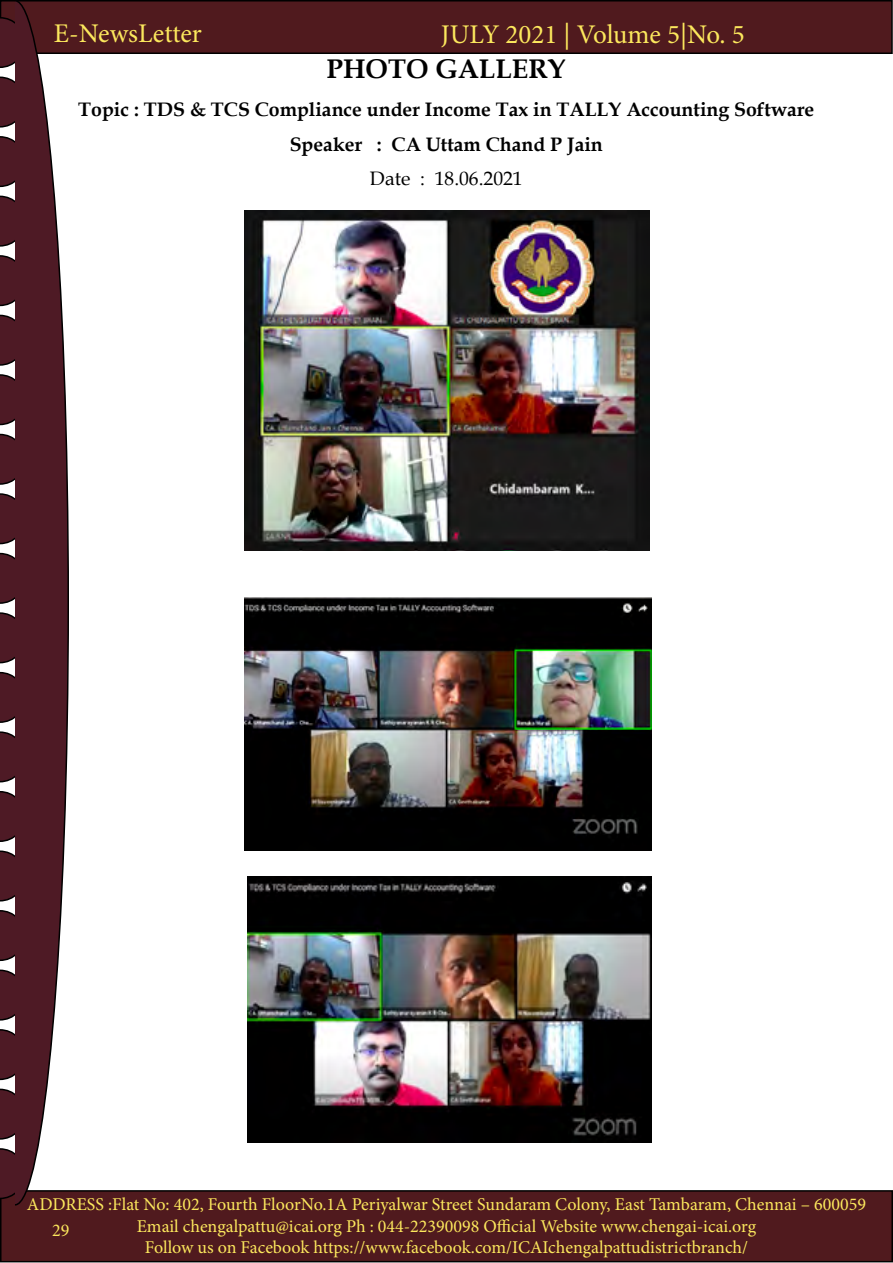
<style>
.page{position:relative;width:893px;height:1263px;background:#fff}
.page>*{position:absolute;margin:0;border:0;box-sizing:border-box;transform-origin:0 0}
.t1{font:27px "Minion Pro";color:#fce85d}
.t2{font:700 27px "Book Antiqua";color:#000}
.t3{font:700 19.5px/34.5px "Book Antiqua";color:#000;text-align:center}
.t4{font:19.5px "Book Antiqua";color:#000}
.t5{font:18px/21.6px "Minion Pro";color:#fce85d;text-align:center}
</style>
<div class="page">
<div style="left:1px;top:1px;width:891px;height:52px;background:#501a1e"></div>
<div style="left:0;top:0;width:893px;height:54px;border:2px solid #000"></div>
<div style="left:1px;top:1191px;width:891px;height:71px;background:#501a1e"></div>
<div style="left:0;top:1190px;width:893px;height:72px;border:2px solid #000"></div>
<svg style="left:0;top:77px;width:14px;height:51px"></svg>
<svg style="left:0;top:17px;width:14px;height:51px"></svg>
<svg style="left:0;top:136px;width:14px;height:51px"></svg>
<svg style="left:0;top:196px;width:14px;height:51px"></svg>
<svg style="left:0;top:255px;width:14px;height:51px"></svg>
<svg style="left:0;top:315px;width:14px;height:51px"></svg>
<svg style="left:0;top:374px;width:14px;height:51px"></svg>
<svg style="left:0;top:434px;width:14px;height:51px"></svg>
<svg style="left:0;top:493px;width:14px;height:51px"></svg>
<svg style="left:0;top:553px;width:14px;height:51px"></svg>
<svg style="left:0;top:612px;width:14px;height:51px"></svg>
<svg style="left:0;top:672px;width:14px;height:51px"></svg>
<svg style="left:0;top:731px;width:14px;height:51px"></svg>
<svg style="left:0;top:791px;width:14px;height:51px"></svg>
<svg style="left:0;top:850px;width:14px;height:51px"></svg>
<svg style="left:0;top:910px;width:14px;height:51px"></svg>
<svg style="left:0;top:969px;width:14px;height:51px"></svg>
<svg style="left:0;top:1029px;width:14px;height:51px"></svg>
<svg style="left:0;top:1089px;width:14px;height:51px"></svg>
<svg style="left:0;top:1148px;width:14px;height:51px"></svg>
<svg style="left:14px;top:0;width:56px;height:1206px"></svg>
<img style="left:244px;top:210px;width:405px;height:341px">
<img style="left:244px;top:598px;width:407px;height:252px">
<img style="left:248px;top:877px;width:403px;height:265px">
<h1 class="t1" style="left:54px;top:15px;width:150px">E-NewsLetter</h1>
<h1 class="t1" style="left:441px;top:16px;width:306px">JULY 2021 | Volume 5|No. 5</h1>
<h1 class="t2" style="left:327px;top:50px;width:241px">PHOTO GALLERY</h1>
<p class="t3" style="left:78px;top:92px;width:738px">Topic : TDS &amp; TCS Compliance under Income Tax in TALLY Accounting Software<br>Speaker : CA Uttam Chand P Jain</p>
<p class="t4" style="left:370px;top:165px;width:154px">Date : 18.06.2021</p>
<p class="t5" style="left:27px;top:1194px;width:840px">ADDRESS :Flat No: 402, Fourth FloorNo.1A Periyalwar Street Sundaram Colony, East Tambaram, Chennai – 600059<br>Email chengalpattu@icai.org Ph : 044-22390098 Official Website www.chengai-icai.org<br>Follow us on Facebook https://www.facebook.com/ICAIchengalpattudistrictbranch/</p>
<p class="t5" style="left:52px;top:1220px;width:19px">29</p>
</div>
